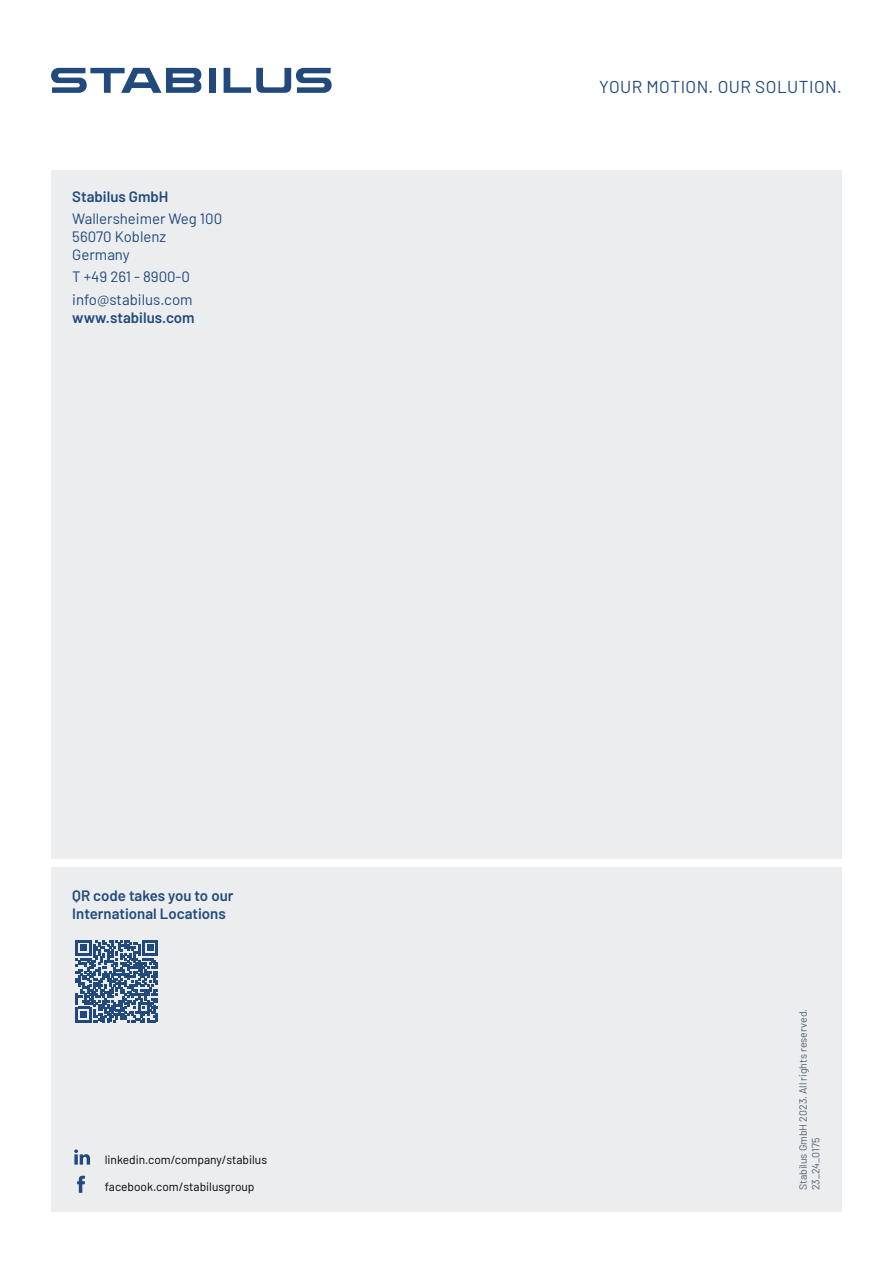
<style>
.page{position:relative;width:893px;height:1263px;background:#fff}
.page>*{position:absolute;margin:0;border:0;box-sizing:border-box;transform-origin:0 0}
.t1{font:17.25px "Barlow";letter-spacing:.02em;color:#21497c}
.t2{font:600 15px/18px "Barlow";color:#21497c}
.t3{font:15px/18px "Barlow";color:#21497c}
.t4{font:12px "Barlow";color:#000}
.t5{font:10.5px/12.6px "Barlow";color:#525f6b}
</style>
<div class="page">
<div style="left:51px;top:867px;width:791px;height:345px;background:#ebedef"></div>
<div style="left:51px;top:170px;width:791px;height:689px;background:#ebedef"></div>
<div style="left:209px;top:68px;width:7px;height:25px;background:#21497c"></div>
<svg style="left:224px;top:68px;width:108px;height:25px"></svg>
<svg style="left:51px;top:68px;width:151px;height:25px"></svg>
<svg style="left:77px;top:1176px;width:8px;height:17px"></svg>
<svg style="left:74px;top:1149px;width:16px;height:15px"></svg>
<svg style="left:76px;top:940px;width:82px;height:82px"></svg>
<p class="t2" style="left:72px;top:186px;width:98px">Stabilus GmbH</p>
<p class="t3" style="left:72px;top:209px;width:151px">Wallersheimer Weg 100<br>56070 Koblenz<br>Germany</p>
<p class="t3" style="left:72px;top:265px;width:122px;line-height:22.2px">T +49 261 - 8900-0 info@stabilus.com</p>
<p class="t2" style="left:72px;top:307px;width:124px">www.stabilus.com</p>
<p class="t2" style="left:72px;top:885px;width:163px">QR code takes you to our<br>International Locations</p>
<p class="t4" style="left:105px;top:1150px;width:164px">linkedin.com/company/stabilus</p>
<p class="t4" style="left:105px;top:1178px;width:151px">facebook.com/stabilusgroup</p>
<p class="t1" style="left:599px;top:74px;width:244px">YOUR MOTION. OUR SOLUTION.</p>
<p class="t5" style="left:796px;top:1190px;width:183px;rotate:-90deg">Stabilus GmbH 2023. All rights reserved.<br>23_24_0175</p>
</div>
